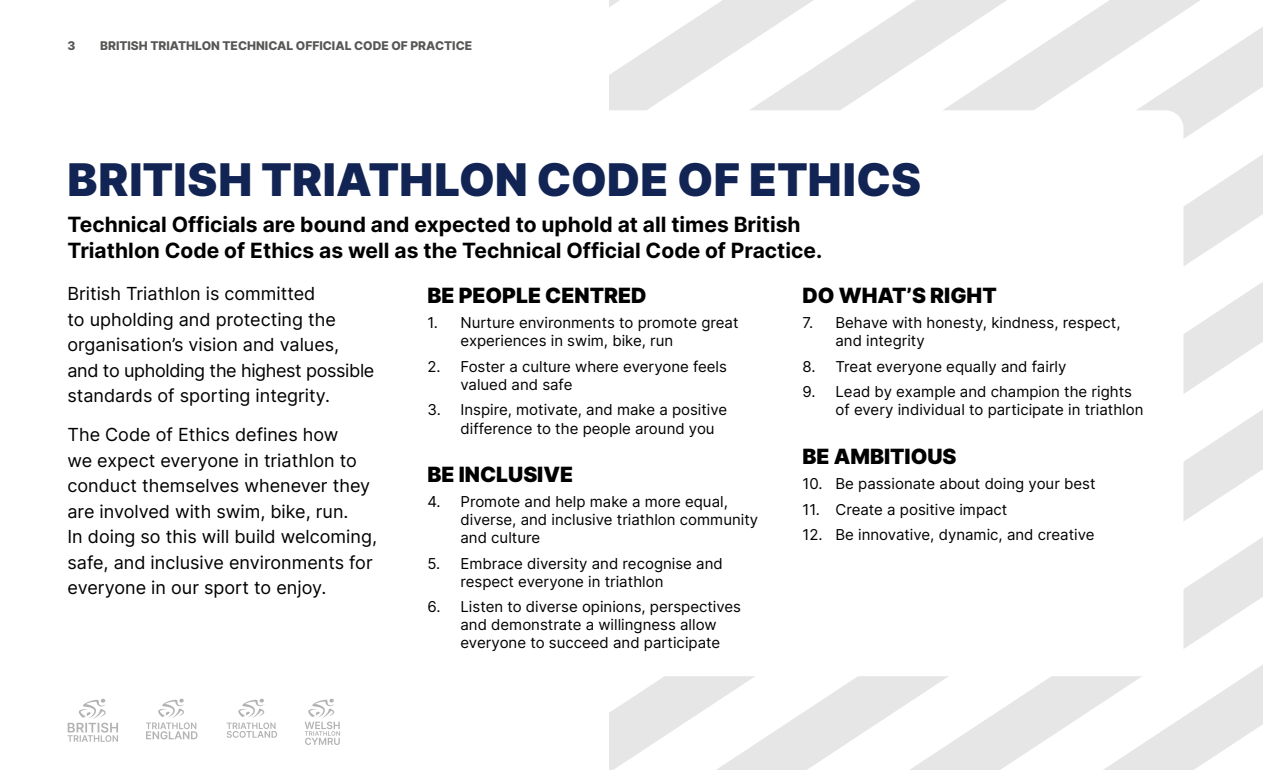
<style>
.page{position:relative;width:1263px;height:770px;background:#fff}
.page>*{position:absolute;margin:0;border:0;box-sizing:border-box;transform-origin:0 0}
.t1{font:900 45px "Inter";letter-spacing:.01em;color:#122454}
.t2{font:700 21px/25.5px "Inter";color:#000}
.t3{font:900 21px "Inter";color:#000}
.t4{font:18px/25.5px "Inter";color:#000}
.t5{font:15px/18px "Inter";color:#000}
.t6{font:800 12px "Inter";color:#575756}
</style>
<div class="page">
<svg style="left:146px;top:698px;width:52px;height:41px"></svg>
<svg style="left:227px;top:698px;width:50px;height:39px"></svg>
<svg style="left:609px;top:676px;width:211px;height:94px"></svg>
<svg style="left:609px;top:0;width:211px;height:110px"></svg>
<svg style="left:820px;top:0;width:193px;height:770px"></svg>
<svg style="left:1013px;top:0;width:250px;height:770px"></svg>
<div style="left:428px;top:110px;width:756px;height:566px;background:#fff;border-radius:18px"></div>
<svg style="left:305px;top:698px;width:35px;height:47px"></svg>
<svg style="left:68px;top:698px;width:50px;height:43px"></svg>
<p class="t6" style="left:68px;top:37px;width:10px">3</p>
<p class="t6" style="left:100px;top:37px;width:374px">BRITISH TRIATHLON TECHNICAL OFFICIAL CODE OF PRACTICE</p>
<h1 class="t1" style="left:68px;top:147px;width:855px">BRITISH TRIATHLON CODE OF ETHICS</h1>
<h2 class="t2" style="left:68px;top:211px;width:756px">Technical Officials are bound and expected to uphold at all times British<br>Triathlon Code of Ethics as well as the Technical Official Code of Practice.</h2>
<h2 class="t3" style="left:428px;top:280px;width:221px">BE PEOPLE CENTRED</h2>
<p class="t5" style="left:460px;top:313px;width:280px;text-indent:-33px">1. Nurture environments to promote great experiences in swim, bike, run</p>
<p class="t5" style="left:460px;top:357px;width:268px;text-indent:-33px">2. Foster a culture where everyone feels valued and safe</p>
<p class="t5" style="left:460px;top:400px;width:268px;text-indent:-33px">3. Inspire, motivate, and make a positive difference to the people around you</p>
<h2 class="t3" style="left:428px;top:458px;width:147px">BE INCLUSIVE</h2>
<p class="t5" style="left:461px;top:492px;width:299px;text-indent:-33px">4. Promote and help make a more equal, diverse, and inclusive triathlon community and culture</p>
<p class="t5" style="left:461px;top:553px;width:264px;text-indent:-33px">5. Embrace diversity and recognise and respect everyone in triathlon</p>
<p class="t5" style="left:461px;top:597px;width:282px;text-indent:-33px">6. Listen to diverse opinions, perspectives and demonstrate a willingness allow everyone to succeed and participate</p>
<p class="t4" style="left:68px;top:280px;width:308px">British Triathlon is committed<br>to upholding and protecting the organisation’s vision and values, and to upholding the highest possible standards of sporting integrity.</p>
<p class="t4" style="left:68px;top:421px;width:311px">The Code of Ethics defines how<br>we expect everyone in triathlon to conduct themselves whenever they are involved with swim, bike, run.<br>In doing so this will build welcoming, safe, and inclusive environments for everyone in our sport to enjoy.</p>
<h2 class="t3" style="left:802px;top:280px;width:196px">DO WHAT’S RIGHT</h2>
<p class="t5" style="left:836px;top:313px;width:287px;text-indent:-33px">7. Behave with honesty, kindness, respect, and integrity</p>
<p class="t5" style="left:802px;top:357px;width:266px">8. Treat everyone equally and fairly</p>
<p class="t5" style="left:836px;top:382px;width:310px;text-indent:-33px">9. Lead by example and champion the rights of every individual to participate in triathlon</p>
<h2 class="t3" style="left:802px;top:440px;width:156px">BE AMBITIOUS</h2>
<p class="t5" style="left:802px;top:474px;width:294px">10. Be passionate about doing your best</p>
<p class="t5" style="left:802px;top:499px;width:206px">11. Create a positive impact</p>
<p class="t5" style="left:802px;top:525px;width:293px">12. Be innovative, dynamic, and creative</p>
</div>
